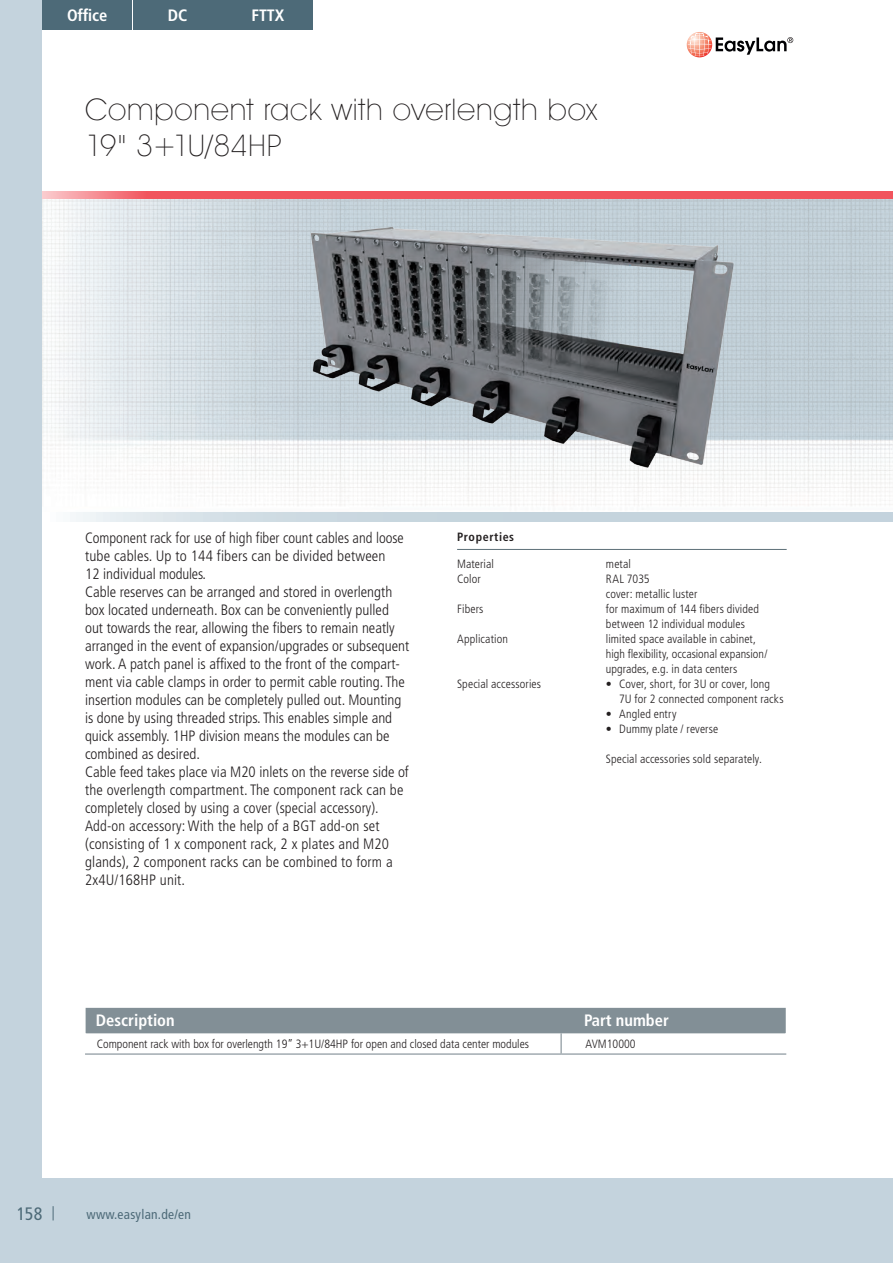
<style>
.page{position:relative;width:893px;height:1263px;background:#c4d3dd}
.page>*{position:absolute;margin:0;border:0;box-sizing:border-box;transform-origin:0 0}
.t1{font:200 30px/36px "Avant Garde IT Cby BT";letter-spacing:.025em;color:#231f20}
.t2{font:condensed 18px "Frutiger";color:#4d6a78}
.t3{font:700 condensed 16.5px "Frutiger";color:#fff}
.t4{font:300 condensed 15px/18px "Frutiger";color:#231f20}
.t5{font:condensed 13.5px "Frutiger";letter-spacing:.02em;color:#4d6a78}
.t6{font:300 condensed 12px/15px "Frutiger";letter-spacing:.01em;color:#231f20}
.t7{font:700 condensed 12px "Frutiger";letter-spacing:.05em;color:#231f20}
</style>
<div class="page">
<div style="left:43px;top:0;width:850px;height:1178px;background:#fff"></div>
<svg style="left:53px;top:1206px;width:1px;height:14px"></svg>
<svg style="left:687px;top:32px;width:25px;height:25px"></svg>
<svg style="left:688px;top:33px;width:105px;height:24px"></svg>
<svg style="left:43px;top:191px;width:850px;height:9px;background:#f0656d"></svg>
<img style="left:43px;top:200px;width:850px;height:313px">
<svg style="left:70px;top:513px;width:823px;height:8px;background:#ccd9e1"></svg>
<img style="left:278px;top:196px;width:485px;height:282px">
<hr style="left:457px;top:549px;width:330px;height:1px;background:#5c6f78">
<svg style="left:85px;top:1008px;width:701px;height:45px"></svg>
<hr style="left:85px;top:1053px;width:476px;height:1px;background:#828f96">
<hr style="left:561px;top:1053px;width:225px;height:1px;background:#828f96">
<div style="left:43px;top:0;width:89px;height:30px;background:#4d6a78"></div>
<div style="left:133px;top:0;width:89px;height:30px;background:#4d6a78"></div>
<div style="left:223px;top:0;width:90px;height:30px;background:#4d6a78"></div>
<p class="t3" style="left:67px;top:6px;width:42px">Office</p>
<p class="t3" style="left:168px;top:6px;width:21px">DC</p>
<p class="t3" style="left:252px;top:6px;width:34px">FTTX</p>
<h1 class="t1" style="left:85px;top:91px;width:514px">Component rack with overlength box<br>19" 3+1U/84HP</h1>
<p class="t4" style="left:85px;top:529px;width:326px">Component rack for use of high fiber count cables and loose tube cables. Up to 144 fibers can be divided between<br>12 individual modules.<br>Cable reserves can be arranged and stored in overlength box located underneath. Box can be conveniently pulled out towards the rear, allowing the fibers to remain neatly arranged in the event of expansion/upgrades or subsequent work. A patch panel is affixed to the front of the compart&shy;ment via cable clamps in order to permit cable routing. The insertion modules can be completely pulled out. Mounting is done by using threaded strips. This enables simple and quick assembly. 1HP division means the modules can be combined as desired.<br>Cable feed takes place via M20 inlets on the reverse side of the overlength compartment. The component rack can be completely closed by using a cover (special accessory).<br>Add-on accessory: With the help of a BGT add-on set (consisting of 1 x component rack, 2 x plates and M20 glands), 2 component racks can be combined to form a 2x4U/168HP unit.</p>
<p class="t7" style="left:457px;top:529px;width:59px">Properties</p>
<p class="t6" style="left:457px;top:557px;width:38px">Material</p>
<p class="t6" style="left:606px;top:557px;width:27px">metal</p>
<p class="t6" style="left:457px;top:572px;width:25px">Color</p>
<p class="t6" style="left:606px;top:572px;width:93px">RAL 7035<br>cover: metallic luster</p>
<p class="t6" style="left:457px;top:602px;width:28px">Fibers</p>
<p class="t6" style="left:606px;top:602px;width:155px">for maximum of 144 fibers divided between 12 individual modules</p>
<p class="t6" style="left:457px;top:632px;width:52px">Application</p>
<p class="t6" style="left:606px;top:632px;width:163px">limited space available in cabinet, high flexibility, occasional expansion/ upgrades, e.g. in data centers</p>
<p class="t6" style="left:457px;top:677px;width:85px">Special accessories</p>
<p class="t6" style="left:619px;top:677px;width:166px;text-indent:-13px">• Cover, short, for 3U or cover, long<br>7U for 2 connected component racks</p>
<p class="t6" style="left:606px;top:707px;width:72px">• Angled entry</p>
<p class="t6" style="left:606px;top:722px;width:114px">• Dummy plate / reverse</p>
<p class="t6" style="left:606px;top:752px;width:158px">Special accessories sold separately.</p>
<p class="t3" style="left:96px;top:1010px;width:80px">Description</p>
<p class="t3" style="left:584px;top:1010px;width:86px">Part number</p>
<p class="t6" style="left:97px;top:1037px;width:434px">Component rack with box for overlength 19” 3+1U/84HP for open and closed data center modules</p>
<p class="t6" style="left:586px;top:1037px;width:52px">AVM10000</p>
<p class="t2" style="left:17px;top:1203px;width:27px">158</p>
<p class="t5" style="left:87px;top:1207px;width:106px">www.easylan.de/en</p>
</div>
